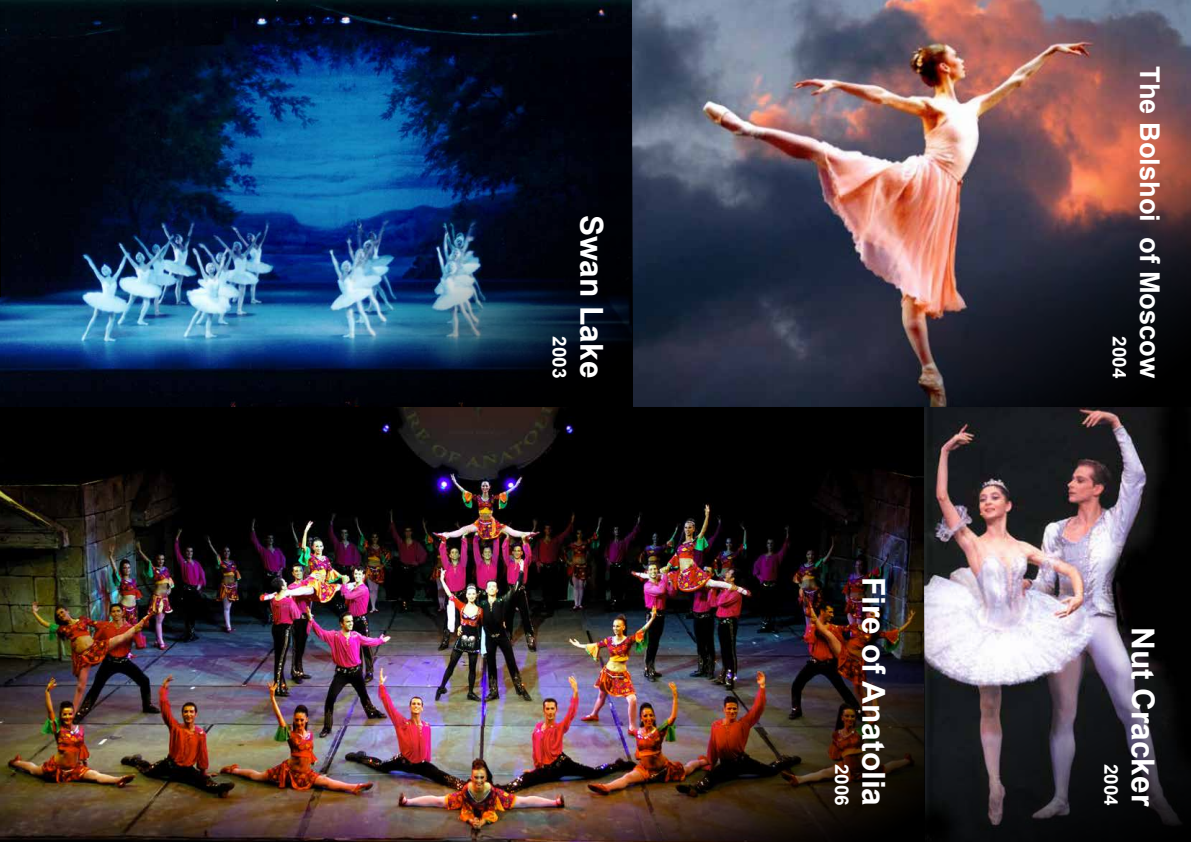
<style>
.page{position:relative;width:1191px;height:842px;background:#fff}
.page>*{position:absolute;margin:0;border:0;box-sizing:border-box;transform-origin:0 0}
.t1{font:700 31.6px "Arial";color:#fff}
.t2{font:700 27.3px "Arial";color:#fff}
.t3{font:700 18.9px "Arial";color:#fff}
</style>
<div class="page">
<img style="left:0;top:0;width:772px;height:842px">
<hr style="left:0;top:0;width:1px;height:297px;background:#000">
<img style="left:214px;top:0;width:419px;height:407px">
<img style="left:772px;top:0;width:419px;height:407px">
<img style="left:925px;top:407px;width:266px;height:435px">
<img style="left:553px;top:407px;width:372px;height:435px">
<p class="t3" style="left:573px;top:336px;width:44px;rotate:90deg">2003</p>
<p class="t1" style="left:614px;top:215px;width:165px;rotate:90deg">Swan Lake</p>
<p class="t3" style="left:1132px;top:336px;width:44px;rotate:90deg">2004</p>
<p class="t2" style="left:1169px;top:66px;width:314px;rotate:90deg">The Bolshoi of Moscow</p>
<p class="t1" style="left:896px;top:577px;width:230px;rotate:90deg">Fire of Anatolia</p>
<p class="t3" style="left:855px;top:764px;width:44px;rotate:90deg">2006</p>
<p class="t3" style="left:1124px;top:764px;width:44px;rotate:90deg">2004</p>
<p class="t1" style="left:1165px;top:627px;width:181px;rotate:90deg">Nut Cracker</p>
</div>
